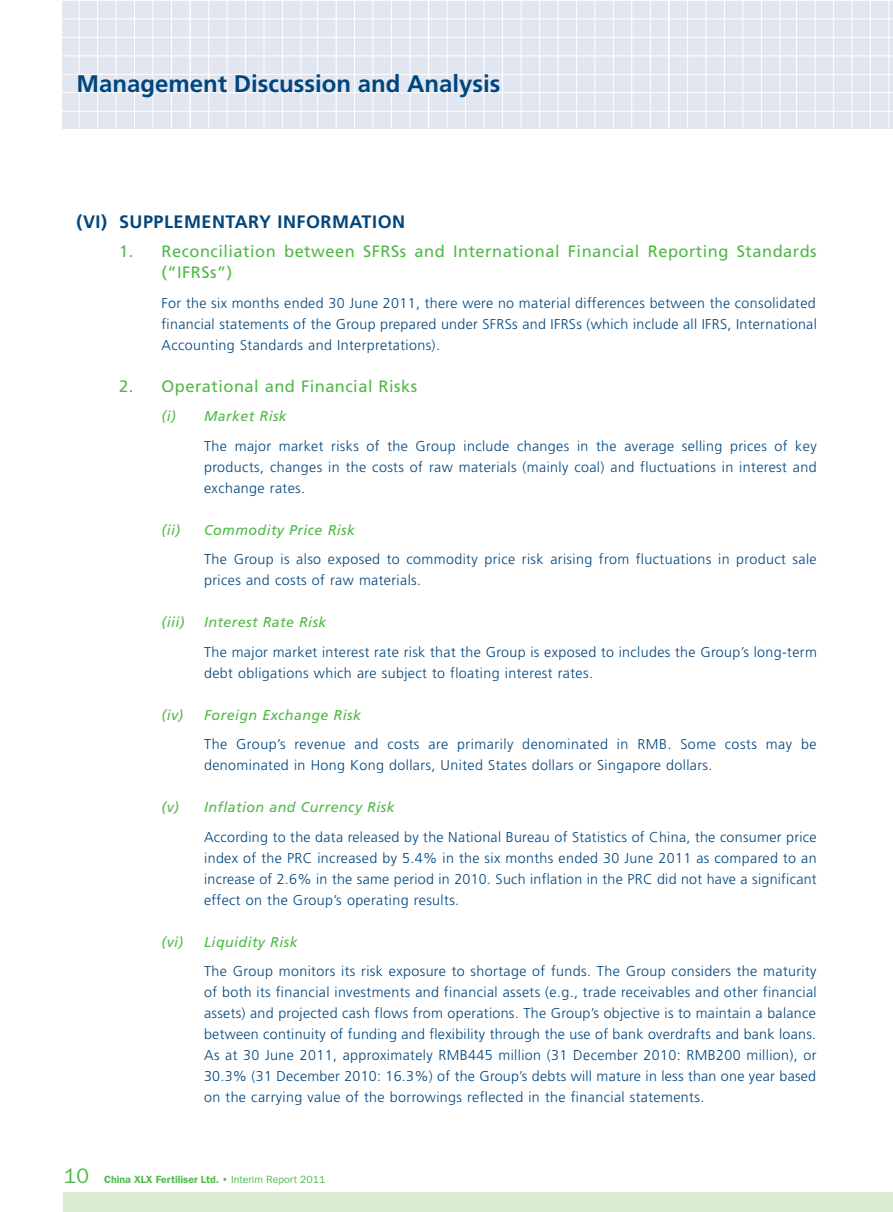
<style>
.page{position:relative;width:893px;height:1212px;background:#fff}
.page>*{position:absolute;margin:0;border:0;box-sizing:border-box;transform-origin:0 0}
.t1{font:700 24px "Frutiger LT Std";color:#00467e}
.t2{font:700 18px "Frutiger LT Std";letter-spacing:.03em;color:#00467e}
.t3{font:16.5px/21px "Frutiger LT Std";letter-spacing:.03em;color:#51b948}
.t4{font:300 14.25px/21px "Frutiger LT Std";letter-spacing:.03em;color:#00467e;text-align:justify}
.t5{font:italic 14.25px "Frutiger LT Std";letter-spacing:.03em;color:#51b948}
.t6{font:600 10.5px "ITC Franklin Gothic Std";color:#51b948}
.s1{font-weight:400;font-size:21px}
.s2{font-family:"Franklin Gothic";font-weight:400}
.s3{font-weight:400}
</style>
<div class="page">
<div style="left:62px;top:0;width:831px;height:128px;background:#e2e6f0"></div>
<hr style="left:62px;top:0;width:831px;height:1px;background:#fff">
<hr style="left:62px;top:19px;width:831px;height:1px;background:#fff">
<hr style="left:62px;top:37px;width:831px;height:1px;background:#fff">
<hr style="left:62px;top:56px;width:831px;height:1px;background:#fff">
<hr style="left:62px;top:74px;width:831px;height:1px;background:#fff">
<hr style="left:62px;top:92px;width:831px;height:1px;background:#fff">
<hr style="left:62px;top:111px;width:831px;height:1px;background:#fff">
<hr style="left:171px;top:0;width:1px;height:128px;background:#fff">
<hr style="left:153px;top:0;width:1px;height:128px;background:#fff">
<hr style="left:134px;top:0;width:1px;height:128px;background:#fff">
<hr style="left:116px;top:0;width:1px;height:128px;background:#fff">
<hr style="left:97px;top:0;width:1px;height:128px;background:#fff">
<hr style="left:79px;top:0;width:1px;height:128px;background:#fff">
<hr style="left:301px;top:0;width:1px;height:128px;background:#fff">
<hr style="left:282px;top:0;width:1px;height:128px;background:#fff">
<hr style="left:264px;top:0;width:1px;height:128px;background:#fff">
<hr style="left:245px;top:0;width:1px;height:128px;background:#fff">
<hr style="left:227px;top:0;width:1px;height:128px;background:#fff">
<hr style="left:208px;top:0;width:1px;height:128px;background:#fff">
<hr style="left:190px;top:0;width:1px;height:128px;background:#fff">
<hr style="left:410px;top:0;width:1px;height:128px;background:#fff">
<hr style="left:391px;top:0;width:1px;height:128px;background:#fff">
<hr style="left:373px;top:0;width:1px;height:128px;background:#fff">
<hr style="left:354px;top:0;width:1px;height:128px;background:#fff">
<hr style="left:336px;top:0;width:1px;height:128px;background:#fff">
<hr style="left:317px;top:0;width:1px;height:128px;background:#fff">
<hr style="left:539px;top:0;width:1px;height:128px;background:#fff">
<hr style="left:521px;top:0;width:1px;height:128px;background:#fff">
<hr style="left:502px;top:0;width:1px;height:128px;background:#fff">
<hr style="left:484px;top:0;width:1px;height:128px;background:#fff">
<hr style="left:465px;top:0;width:1px;height:128px;background:#fff">
<hr style="left:447px;top:0;width:1px;height:128px;background:#fff">
<hr style="left:428px;top:0;width:1px;height:128px;background:#fff">
<hr style="left:650px;top:0;width:1px;height:128px;background:#fff">
<hr style="left:631px;top:0;width:1px;height:128px;background:#fff">
<hr style="left:613px;top:0;width:1px;height:128px;background:#fff">
<hr style="left:594px;top:0;width:1px;height:128px;background:#fff">
<hr style="left:576px;top:0;width:1px;height:128px;background:#fff">
<hr style="left:558px;top:0;width:1px;height:128px;background:#fff">
<hr style="left:780px;top:0;width:1px;height:128px;background:#fff">
<hr style="left:761px;top:0;width:1px;height:128px;background:#fff">
<hr style="left:742px;top:0;width:1px;height:128px;background:#fff">
<hr style="left:724px;top:0;width:1px;height:128px;background:#fff">
<hr style="left:705px;top:0;width:1px;height:128px;background:#fff">
<hr style="left:687px;top:0;width:1px;height:128px;background:#fff">
<hr style="left:669px;top:0;width:1px;height:128px;background:#fff">
<hr style="left:888px;top:0;width:1px;height:128px;background:#fff">
<hr style="left:870px;top:0;width:1px;height:128px;background:#fff">
<hr style="left:851px;top:0;width:1px;height:128px;background:#fff">
<hr style="left:833px;top:0;width:1px;height:128px;background:#fff">
<hr style="left:815px;top:0;width:1px;height:128px;background:#fff">
<hr style="left:796px;top:0;width:1px;height:128px;background:#fff">
<div style="left:64px;top:1193px;width:829px;height:19px;background:#dbecd4"></div>
<h1 class="t1" style="left:77px;top:70px;width:426px">Management Discussion and Analysis</h1>
<p class="t2" style="left:77px;top:211px;width:330px">(VI) SUPPLEMENTARY INFORMATION</p>
<p class="t3" style="left:162px;top:241px;width:657px;text-indent:-43px">1. Reconciliation between SFRSs and International Financial Reporting Standards (“IFRSs”)</p>
<p class="t4" style="left:162px;top:292px;width:657px">For the six months ended 30 June 2011, there were no material differences between the consolidated financial statements of the Group prepared under SFRSs and IFRSs (which include all IFRS, International Accounting Standards and Interpretations).</p>
<p class="t3" style="left:119px;top:375px;width:300px">2. Operational and Financial Risks</p>
<p class="t5" style="left:162px;top:408px;width:127px">(i) Market Risk</p>
<p class="t4" style="left:204px;top:435px;width:614px">The major market risks of the Group include changes in the average selling prices of key products, changes in the costs of raw materials (mainly coal) and fluctuations in interest and exchange rates.</p>
<p class="t5" style="left:162px;top:521px;width:195px">(ii) Commodity Price Risk</p>
<p class="t4" style="left:204px;top:549px;width:614px">The Group is also exposed to commodity price risk arising from fluctuations in product sale prices and costs of raw materials.</p>
<p class="t5" style="left:162px;top:614px;width:24px">(iii)</p>
<p class="t5" style="left:204px;top:614px;width:124px">Interest Rate Risk</p>
<p class="t4" style="left:204px;top:641px;width:614px">The major market interest rate risk that the Group is exposed to includes the Group’s long-term debt obligations which are subject to floating interest rates.</p>
<p class="t5" style="left:162px;top:706px;width:201px">(iv) Foreign Exchange Risk</p>
<p class="t4" style="left:204px;top:734px;width:614px">The Group’s revenue and costs are primarily denominated in RMB. Some costs may be denominated in Hong Kong dollars, United States dollars or Singapore dollars.</p>
<p class="t5" style="left:162px;top:799px;width:235px">(v) Inflation and Currency Risk</p>
<p class="t4" style="left:204px;top:826px;width:614px">According to the data released by the National Bureau of Statistics of China, the consumer price index of the PRC increased by 5.4% in the six months ended 30 June 2011 as compared to an increase of 2.6% in the same period in 2010. Such inflation in the PRC did not have a significant effect on the Group’s operating results.</p>
<p class="t5" style="left:162px;top:933px;width:138px">(vi) Liquidity Risk</p>
<p class="t4" style="left:204px;top:961px;width:614px">The Group monitors its risk exposure to shortage of funds. The Group considers the maturity of both its financial investments and financial assets (e.g., trade receivables and other financial assets) and projected cash flows from operations. The Group’s objective is to maintain a balance between continuity of funding and flexibility through the use of bank overdrafts and bank loans.<br>As at 30 June 2011, approximately RMB445 million (31 December 2010: RMB200 million), or 30.3% (31 December 2010: 16.3%) of the Group’s debts will mature in less than one year based on the carrying value of the borrowings reflected in the financial statements.</p>
<p class="t6" style="left:64px;top:1173px;width:263px"><span class="s1">10</span> China XLX Fertiliser Ltd. <span class="s2">•</span> <span class="s3">Interim Report 2011</span></p>
</div>
